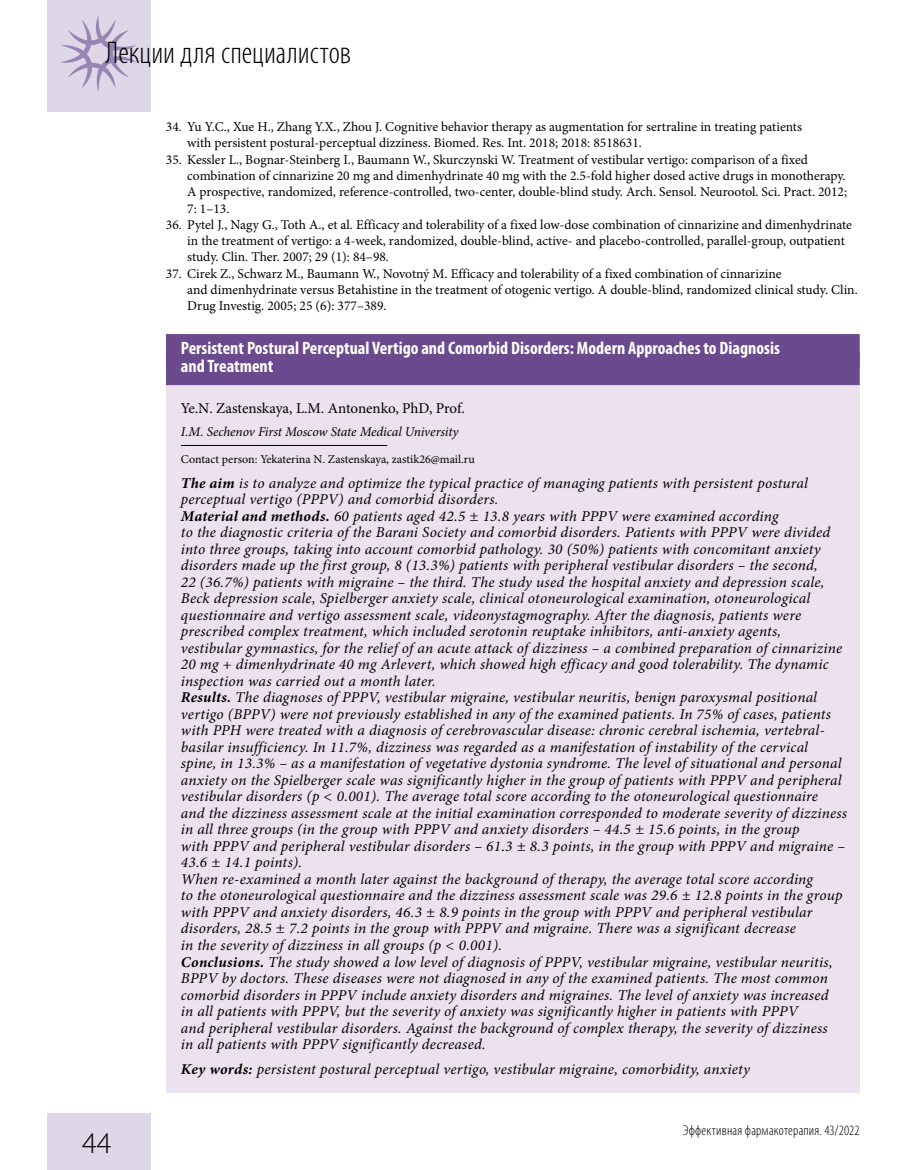
<style>
.page{position:relative;width:915px;height:1170px;background:#fff}
.page>*{position:absolute;margin:0;border:0;box-sizing:border-box;transform-origin:0 0}
.t1{font:300 condensed 31.5px "Myriad Pro";color:#000}
.t2{font:300 30px "Myriad Pro";color:#000}
.t3{font:700 condensed 18px/18px "Myriad Pro";color:#fff}
.t4{font:italic 15px/16.5px "Minion Pro";letter-spacing:.01em;color:#000}
.t5{font:15px "Minion Pro";letter-spacing:-.005em;color:#000}
.t6{font:300 condensed 14.25px "Myriad Pro";letter-spacing:.015em;color:#000}
.t7{font:13.5px/16.4px "Minion Pro";color:#000}
.t8{font:italic 13.5px "Minion Pro";letter-spacing:-.01em;color:#000}
.t9{font:12px "Minion Pro";color:#000}
.s1{font-weight:700}
</style>
<div class="page">
<div style="left:47px;top:1113px;width:103px;height:56px;background:#ddd7e8"></div>
<div style="left:47px;top:0;width:103px;height:111px;background:#ddd7e8"></div>
<svg style="left:61px;top:16px;width:75px;height:76px"></svg>
<div style="left:166px;top:334px;width:693px;height:757px;background:#ebe1ef"></div>
<div style="left:166px;top:334px;width:693px;height:33px;background:#6b498d"></div>
<div style="left:166px;top:352px;width:693px;height:33px;background:#6b498d"></div>
<hr style="left:181px;top:445px;width:206px;height:1px;background:#000">
<h1 class="t1" style="left:106px;top:34px;width:247px">Лекции для специалистов</h1>
<h2 class="t2" style="left:82px;top:1126px;width:31px">44</h2>
<p class="t7" style="left:187px;top:119px;width:616px;text-indent:-21px">34. Yu Y.C., Xue H., Zhang Y.X., Zhou J. Cognitive behavior therapy as augmentation for sertraline in treating patients with persistent postural-perceptual dizziness. Biomed. Res. Int. 2018; 2018: 8518631.</p>
<p class="t7" style="left:187px;top:151px;width:661px;text-indent:-21px">35. Kessler L., Bognar-Steinberg I., Baumann W., Skurczynski W. Treatment of vestibular vertigo: comparison of a fixed combination of cinnarizine 20 mg and dimenhydrinate 40 mg with the 2.5-fold higher dosed active drugs in monotherapy.<br>A prospective, randomized, reference-controlled, two-center, double-blind study. Arch. Sensol. Neurootol. Sci. Pract. 2012; 7: 1–13.</p>
<p class="t7" style="left:187px;top:216px;width:666px;text-indent:-21px">36. Pytel J., Nagy G., Toth A., et al. Efficacy and tolerability of a fixed low-dose combination of cinnarizine and dimenhydrinate in the treatment of vertigo: a 4-week, randomized, double-blind, active- and placebo-controlled, parallel-group, outpatient study. Clin. Ther. 2007; 29 (1): 84–98.</p>
<p class="t7" style="left:187px;top:265px;width:671px;text-indent:-21px">37. Cirek Z., Schwarz M., Baumann W., Novotný M. Efficacy and tolerability of a fixed combination of cinnarizine<br>and dimenhydrinate versus Betahistine in the treatment of otogenic vertigo. A double-blind, randomized clinical study. Clin.<br>Drug Investig. 2005; 25 (6): 377–389.</p>
<p class="t3" style="left:181px;top:339px;width:600px">Persistent Postural Perceptual Vertigo and Comorbid Disorders: Modern Approaches to Diagnosis and Treatment</p>
<p class="t5" style="left:181px;top:398px;width:285px">Ye.N. Zastenskaya, L.M. Antonenko, PhD, Prof.</p>
<p class="t8" style="left:181px;top:423px;width:279px">I.M. Sechenov First Moscow State Medical University</p>
<p class="t9" style="left:181px;top:451px;width:295px">Contact person: Yekaterina N. Zastenskaya, zastik26@mail.ru</p>
<p class="t4" style="left:181px;top:474px;width:667px"><span class="s1">The aim</span> is to analyze and optimize the typical practice of managing patients with persistent postural perceptual vertigo (PPPV) and comorbid disorders.<br><span class="s1">Material and methods.</span> 60 patients aged 42.5 ± 13.8 years with PPPV were examined according<br>to the diagnostic criteria of the Barani Society and comorbid disorders. Patients with PPPV were divided into three groups, taking into account comorbid pathology. 30 (50%) patients with concomitant anxiety disorders made up the first group, 8 (13.3%) patients with peripheral vestibular disorders – the second,<br>22 (36.7%) patients with migraine – the third. The study used the hospital anxiety and depression scale, Beck depression scale, Spielberger anxiety scale, clinical otoneurological examination, otoneurological questionnaire and vertigo assessment scale, videonystagmography. After the diagnosis, patients were prescribed complex treatment, which included serotonin reuptake inhibitors, anti-anxiety agents,<br>vestibular gymnastics, for the relief of an acute attack of dizziness – a combined preparation of cinnarizine 20 mg + dimenhydrinate 40 mg Arlevert, which showed high efficacy and good tolerability. The dynamic inspection was carried out a month later.<br><span class="s1">Results.</span> The diagnoses of PPPV, vestibular migraine, vestibular neuritis, benign paroxysmal positional vertigo (BPPV) were not previously established in any of the examined patients. In 75% of cases, patients with PPH were treated with a diagnosis of cerebrovascular disease: chronic cerebral ischemia, vertebral&shy;basilar insufficiency. In 11.7%, dizziness was regarded as a manifestation of instability of the cervical spine, in 13.3% – as a manifestation of vegetative dystonia syndrome. The level of situational and personal anxiety on the Spielberger scale was significantly higher in the group of patients with PPPV and peripheral vestibular disorders (p &lt; 0.001). The average total score according to the otoneurological questionnaire<br>and the dizziness assessment scale at the initial examination corresponded to moderate severity of dizziness in all three groups (in the group with PPPV and anxiety disorders – 44.5 ± 15.6 points, in the group<br>with PPPV and peripheral vestibular disorders – 61.3 ± 8.3 points, in the group with PPPV and migraine – 43.6 ± 14.1 points).<br>When re-examined a month later against the background of therapy, the average total score according<br>to the otoneurological questionnaire and the dizziness assessment scale was 29.6 ± 12.8 points in the group with PPPV and anxiety disorders, 46.3 ± 8.9 points in the group with PPPV and peripheral vestibular disorders, 28.5 ± 7.2 points in the group with PPPV and migraine. There was a significant decrease<br>in the severity of dizziness in all groups (p &lt; 0.001).<br><span class="s1">Conclusions.</span> The study showed a low level of diagnosis of PPPV, vestibular migraine, vestibular neuritis, BPPV by doctors. These diseases were not diagnosed in any of the examined patients. The most common comorbid disorders in PPPV include anxiety disorders and migraines. The level of anxiety was increased<br>in all patients with PPPV, but the severity of anxiety was significantly higher in patients with PPPV<br>and peripheral vestibular disorders. Against the background of complex therapy, the severity of dizziness<br>in all patients with PPPV significantly decreased.</p>
<p class="t4" style="left:181px;top:1060px;width:570px"><span class="s1">Key words:</span> persistent postural perceptual vertigo, vestibular migraine, comorbidity, anxiety</p>
<p class="t6" style="left:683px;top:1121px;width:178px">Эффективная фармакотерапия. 43/2022</p>
</div>
